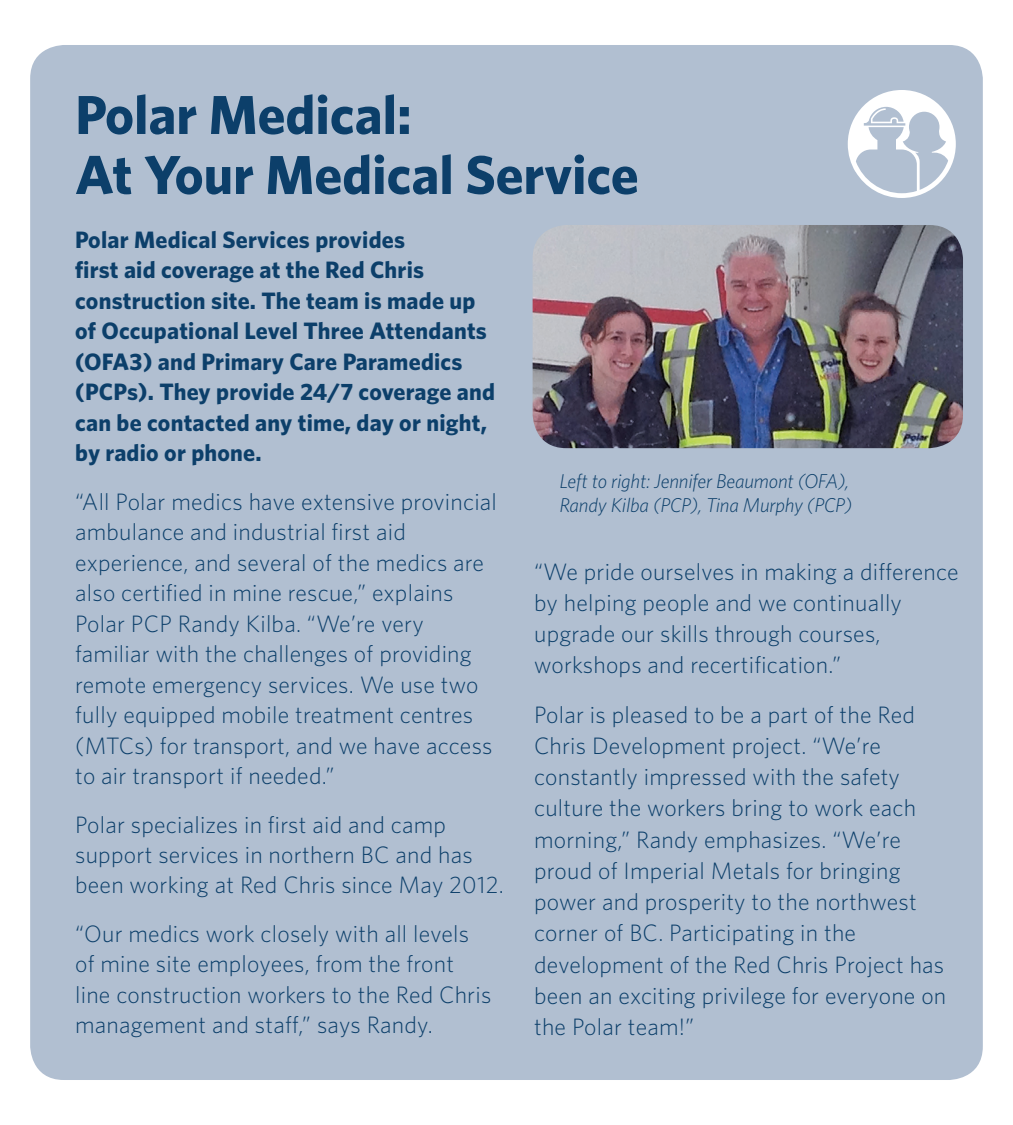
<style>
.page{position:relative;width:1013px;height:1125px;background:#fff}
.page>*{position:absolute;margin:0;border:0;box-sizing:border-box;transform-origin:0 0}
.t1{font:700 55px/60px "Whitney";color:#0c3f6a}
.t2{font:300 23.75px/30.5px "Whitney";letter-spacing:.01em;color:#0c3f6a}
.t3{font:700 23.75px/30.5px "Whitney";letter-spacing:.01em;color:#0c3f6a}
.t4{font:italic 300 20px/24px "Whitney";letter-spacing:-.01em;color:#0c3f6a}
</style>
<div class="page">
<div style="left:30px;top:45px;width:952px;height:1035px;background:#b1bfd1;border-radius:34px"></div>
<svg style="left:847px;top:90px;width:108px;height:108px"></svg>
<img style="left:532px;top:225px;width:431px;height:223px">
<h1 class="t1" style="left:75px;top:84px;width:565px">Polar Medical:<br>At Your Medical Service</h1>
<p class="t3" style="left:75px;top:224px;width:421px">Polar Medical Services provides<br>first aid coverage at the Red Chris construction site. The team is made up of Occupational Level Three Attendants (OFA3) and Primary Care Paramedics (PCPs). They provide 24/7 coverage and can be contacted any time, day or night, by radio or phone.</p>
<p class="t2" style="left:75px;top:485px;width:423px">“All Polar medics have extensive provincial ambulance and industrial first aid experience, and several of the medics are also certified in mine rescue,” explains Polar PCP Randy Kilba. “We’re very familiar with the challenges of providing remote emergency services. We use two fully equipped mobile treatment centres (MTCs) for transport, and we have access to air transport if needed.”</p>
<p class="t2" style="left:75px;top:808px;width:430px">Polar specializes in first aid and camp support services in northern BC and has been working at Red Chris since May 2012.</p>
<p class="t2" style="left:75px;top:918px;width:417px">“Our medics work closely with all levels of mine site employees, from the front line construction workers to the Red Chris management and staff,” says Randy.</p>
<p class="t4" style="left:559px;top:468px;width:294px">Left to right: Jennifer Beaumont (OFA),<br>Randy Kilba (PCP), Tina Murphy (PCP)</p>
<p class="t2" style="left:534px;top:555px;width:426px;line-height:31.2px">“We pride ourselves in making a difference by helping people and we continually upgrade our skills through courses, workshops and recertification.”</p>
<p class="t2" style="left:534px;top:698px;width:413px;line-height:31.2px">Polar is pleased to be a part of the Red Chris Development project. “We’re constantly impressed with the safety culture the workers bring to work each morning,” Randy emphasizes. “We’re proud of Imperial Metals for bringing power and prosperity to the northwest corner of BC. Participating in the development of the Red Chris Project has been an exciting privilege for everyone on the Polar team!”</p>
</div>
